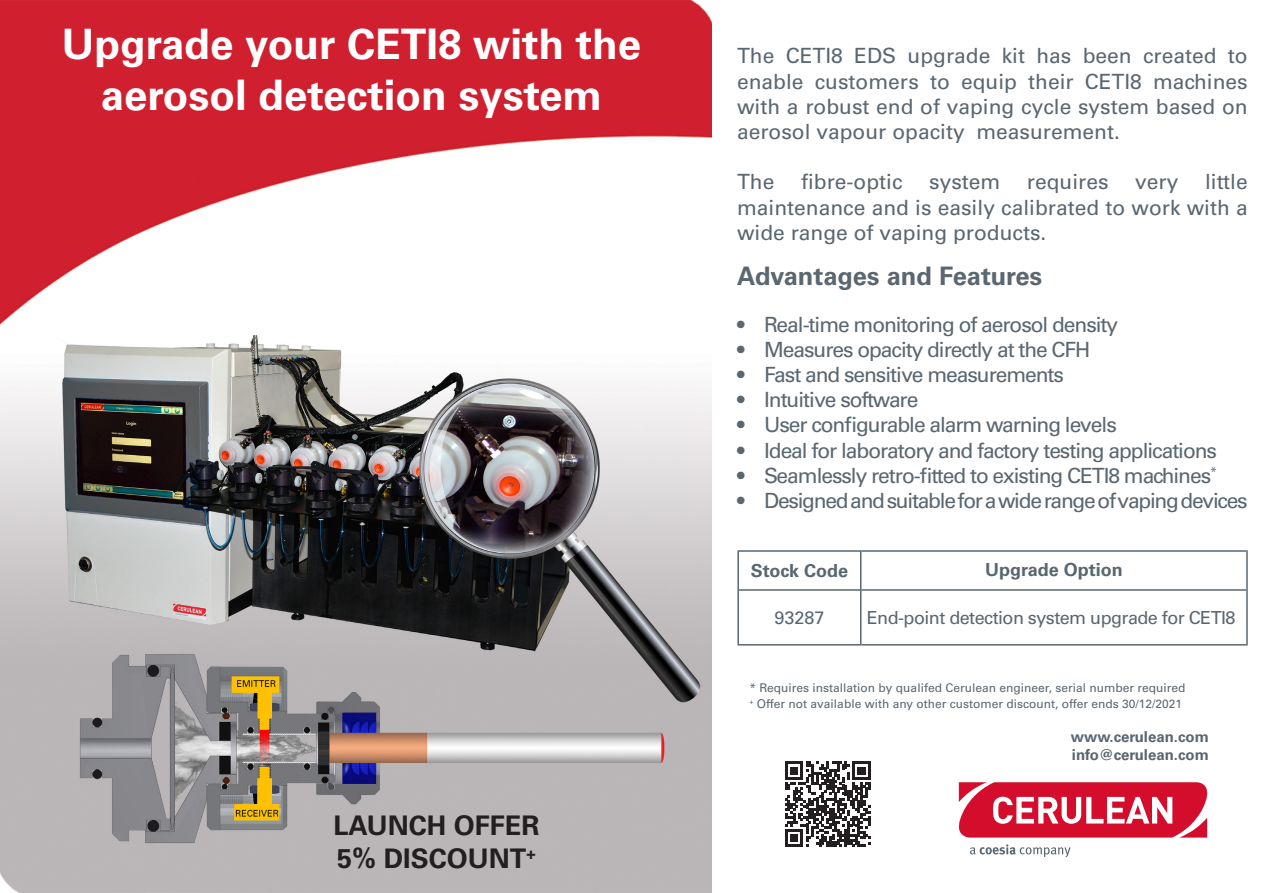
<style>
.page{position:relative;width:1263px;height:893px;background:#fff}
.page>*{position:absolute;margin:0;border:0;box-sizing:border-box;transform-origin:0 0}
.t1{font:700 42px/50.4px "Univers LT Std";color:#fff;text-align:center}
.t2{font:700 27px "Univers LT Std";color:#231f20}
.t3{font:700 25.5px "Univers LT Std";color:#5a6670}
.t4{font:21px/25.2px "Univers LT Std";letter-spacing:-.05em;color:#5a6670;text-align:justify}
.t5{font:21px "Univers LT Std";color:#5a6670}
.t6{font:18px "Univers LT Std";letter-spacing:-.03em;color:#5a6670}
.t7{font:700 18px "Univers LT Std";color:#5a6670}
.t8{font:700 15px "Univers LT Std";color:#5a6670}
.t9{font:12px "Univers LT Std";color:#5a6670}
</style>
<div class="page">
<img style="left:0;top:0;width:711px;height:893px">
<svg style="left:958px;top:782px;width:250px;height:75px"></svg>
<svg style="left:785px;top:762px;width:85px;height:85px"></svg>
<hr style="left:860px;top:550px;width:1px;height:40px;background:#5a6670">
<hr style="left:860px;top:590px;width:1px;height:56px;background:#5a6670">
<hr style="left:1246px;top:550px;width:2px;height:40px;background:#5a6670">
<hr style="left:861px;top:550px;width:385px;height:2px;background:#5a6670">
<hr style="left:1246px;top:590px;width:2px;height:56px;background:#5a6670">
<hr style="left:861px;top:589px;width:385px;height:2px;background:#5a6670">
<hr style="left:861px;top:644px;width:385px;height:2px;background:#5a6670">
<hr style="left:739px;top:550px;width:121px;height:2px;background:#5a6670">
<hr style="left:739px;top:589px;width:121px;height:2px;background:#5a6670">
<hr style="left:739px;top:644px;width:121px;height:2px;background:#5a6670">
<hr style="left:737px;top:550px;width:2px;height:40px;background:#5a6670">
<hr style="left:737px;top:590px;width:2px;height:56px;background:#5a6670">
<p class="t1" style="left:62px;top:19px;width:581px">Upgrade your CETI8 with the aerosol detection system</p>
<p class="t2" style="left:333px;top:810px;width:207px">LAUNCH OFFER</p>
<p class="t2" style="left:337px;top:842px;width:200px">5% DISCOUNT<sup>+</sup></p>
<p class="t4" style="left:737px;top:43px;width:512px">The CETI8 EDS upgrade kit has been created to enable customers to equip their CETI8 machines with a robust end of vaping cycle system based on aerosol vapour opacity measurement.</p>
<p class="t4" style="left:737px;top:169px;width:39px">The</p>
<p class="t5" style="left:801px;top:170px;width:103px">fibre-optic</p>
<p class="t4" style="left:929px;top:169px;width:73px">system</p>
<p class="t5" style="left:1027px;top:170px;width:83px">requires</p>
<p class="t4" style="left:1135px;top:169px;width:45px">very</p>
<p class="t4" style="left:737px;top:169px;width:512px;text-indent:468px">little maintenance and is easily calibrated to work with a wide range of vaping products.</p>
<p class="t3" style="left:737px;top:261px;width:307px">Advantages and Features</p>
<p class="t4" style="left:737px;top:312px;width:383px">• Real-time monitoring of aerosol density</p>
<p class="t4" style="left:737px;top:337px;width:355px">• Measures opacity directly at the CFH</p>
<p class="t4" style="left:737px;top:362px;width:328px">• Fast and sensitive measurements</p>
<p class="t4" style="left:737px;top:387px;width:183px">• Intuitive software</p>
<p class="t4" style="left:737px;top:412px;width:381px">• User configurable alarm warning levels</p>
<p class="t4" style="left:737px;top:438px;width:481px">• Ideal for laboratory and factory testing applications</p>
<p class="t4" style="left:737px;top:463px;width:481px">• Seamlessly retro-fitted to existing CETI8 machines<sup>*</sup></p>
<p class="t4" style="left:737px;top:488px;width:512px">• Designed and suitable for a wide range of vaping devices</p>
<p class="t7" style="left:751px;top:560px;width:99px">Stock Code</p>
<p class="t6" style="left:774px;top:607px;width:52px">93287</p>
<p class="t7" style="left:985px;top:559px;width:139px">Upgrade Option</p>
<p class="t6" style="left:867px;top:607px;width:370px">End-point detection system upgrade for CETI8</p>
<p class="t9" style="left:749px;top:681px;width:437px">* Requires installation by qualifed Cerulean engineer, serial number required</p>
<p class="t9" style="left:749px;top:697px;width:434px"><sup>+</sup> Offer not available with any other customer discount, offer ends 30/12/2021</p>
<p class="t8" style="left:1071px;top:728px;width:140px">www.cerulean.com</p>
<p class="t8" style="left:1072px;top:746px;width:139px">info@cerulean.com</p>
</div>
